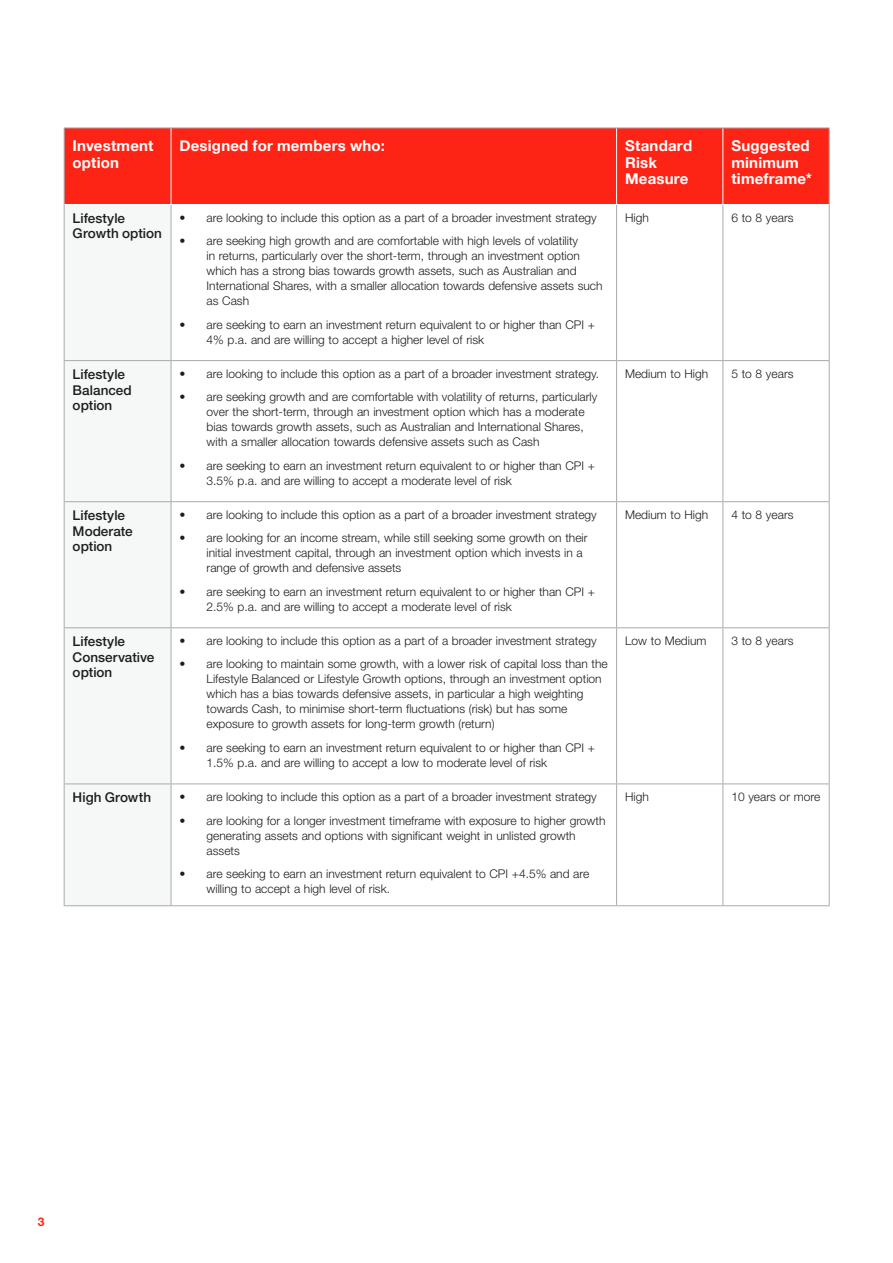
<style>
.page{position:relative;width:893px;height:1263px;background:#fff}
.page>*{position:absolute;margin:0;border:0;box-sizing:border-box;transform-origin:0 0}
._04_Table_Heading{font:700 15px/16.5px "Helvetica Neue";letter-spacing:.015em;color:#fff}
._03_HV_Body_Copy{font:500 13.5px/15.8px "Helvetica Neue LT Std";color:#1d1d1b}
._03_Body_Text{font:300 12px/15px "Helvetica Neue LT Std";color:#1d1d1b}
.t1{font:700 12px "Helvetica Neue LT Std";color:#fd2415}
</style>
<div class="page">
<div style="left:65px;top:129px;width:764px;height:75px;background:#fd2415"></div>
<div style="left:65px;top:205px;width:106px;height:700px;background:#f6f7f7"></div>
<hr style="left:64px;top:128px;width:1px;height:76px;background:#a8aaac">
<hr style="left:64px;top:128px;width:107px;height:1px;background:#a8aaac">
<hr style="left:171px;top:128px;width:1px;height:76px;background:#fff">
<hr style="left:616px;top:128px;width:1px;height:76px;background:#fff">
<hr style="left:722px;top:128px;width:1px;height:76px;background:#fff">
<hr style="left:171px;top:128px;width:446px;height:1px;background:#a8aaac">
<hr style="left:617px;top:128px;width:106px;height:1px;background:#a8aaac">
<hr style="left:723px;top:128px;width:107px;height:1px;background:#a8aaac">
<hr style="left:829px;top:128px;width:1px;height:76px;background:#a8aaac">
<hr style="left:64px;top:204px;width:1px;height:156px;background:#a8aaac">
<hr style="left:171px;top:205px;width:1px;height:155px;background:#a8aaac">
<hr style="left:616px;top:205px;width:1px;height:155px;background:#a8aaac">
<hr style="left:722px;top:205px;width:1px;height:155px;background:#a8aaac">
<hr style="left:829px;top:204px;width:1px;height:156px;background:#a8aaac">
<hr style="left:64px;top:361px;width:1px;height:140px;background:#a8aaac">
<hr style="left:64px;top:502px;width:1px;height:125px;background:#a8aaac">
<hr style="left:64px;top:628px;width:1px;height:155px;background:#a8aaac">
<hr style="left:64px;top:360px;width:107px;height:1px;background:#a8aaac">
<hr style="left:64px;top:501px;width:107px;height:1px;background:#a8aaac">
<hr style="left:64px;top:627px;width:107px;height:1px;background:#a8aaac">
<hr style="left:171px;top:361px;width:1px;height:140px;background:#a8aaac">
<hr style="left:171px;top:502px;width:1px;height:125px;background:#a8aaac">
<hr style="left:171px;top:628px;width:1px;height:155px;background:#a8aaac">
<hr style="left:171px;top:360px;width:446px;height:1px;background:#a8aaac">
<hr style="left:171px;top:501px;width:446px;height:1px;background:#a8aaac">
<hr style="left:171px;top:627px;width:446px;height:1px;background:#a8aaac">
<hr style="left:616px;top:361px;width:1px;height:140px;background:#a8aaac">
<hr style="left:616px;top:502px;width:1px;height:125px;background:#a8aaac">
<hr style="left:616px;top:628px;width:1px;height:155px;background:#a8aaac">
<hr style="left:617px;top:360px;width:106px;height:1px;background:#a8aaac">
<hr style="left:723px;top:360px;width:107px;height:1px;background:#a8aaac">
<hr style="left:722px;top:361px;width:1px;height:140px;background:#a8aaac">
<hr style="left:829px;top:361px;width:1px;height:140px;background:#a8aaac">
<hr style="left:722px;top:502px;width:1px;height:125px;background:#a8aaac">
<hr style="left:829px;top:502px;width:1px;height:125px;background:#a8aaac">
<hr style="left:722px;top:628px;width:1px;height:155px;background:#a8aaac">
<hr style="left:829px;top:628px;width:1px;height:155px;background:#a8aaac">
<hr style="left:617px;top:501px;width:106px;height:1px;background:#a8aaac">
<hr style="left:723px;top:501px;width:107px;height:1px;background:#a8aaac">
<hr style="left:617px;top:627px;width:106px;height:1px;background:#a8aaac">
<hr style="left:723px;top:627px;width:107px;height:1px;background:#a8aaac">
<hr style="left:64px;top:784px;width:1px;height:121px;background:#a8aaac">
<hr style="left:64px;top:783px;width:107px;height:1px;background:#a8aaac">
<hr style="left:171px;top:784px;width:1px;height:121px;background:#a8aaac">
<hr style="left:171px;top:783px;width:446px;height:1px;background:#a8aaac">
<hr style="left:616px;top:784px;width:1px;height:121px;background:#a8aaac">
<hr style="left:617px;top:783px;width:106px;height:1px;background:#a8aaac">
<hr style="left:723px;top:783px;width:107px;height:1px;background:#a8aaac">
<hr style="left:722px;top:784px;width:1px;height:121px;background:#a8aaac">
<hr style="left:829px;top:784px;width:1px;height:121px;background:#a8aaac">
<hr style="left:64px;top:905px;width:107px;height:1px;background:#a8aaac">
<hr style="left:171px;top:905px;width:446px;height:1px;background:#a8aaac">
<hr style="left:617px;top:905px;width:106px;height:1px;background:#a8aaac">
<hr style="left:723px;top:905px;width:107px;height:1px;background:#a8aaac">
<p class="_04_Table_Heading" style="left:73px;top:138px;width:82px">Investment option</p>
<p class="_04_Table_Heading" style="left:180px;top:138px;width:207px">Designed for members who:</p>
<p class="_04_Table_Heading" style="left:625px;top:138px;width:69px">Standard<br>Risk<br>Measure</p>
<p class="_04_Table_Heading" style="left:731px;top:138px;width:82px">Suggested minimum timeframe*</p>
<p class="_03_HV_Body_Copy" style="left:73px;top:210px;width:91px">Lifestyle<br>Growth option</p>
<p class="_03_Body_Text" style="left:180px;top:210px;width:419px">• are looking to include this option as a part of a broader investment strategy</p>
<p class="_03_Body_Text" style="left:625px;top:210px;width:25px">High</p>
<p class="_03_Body_Text" style="left:731px;top:210px;width:64px">6 to 8 years</p>
<p class="_03_Body_Text" style="left:207px;top:233px;width:397px;text-indent:-27px">• are seeking high growth and are comfortable with high levels of volatility<br>in returns, particularly over the short-term, through an investment option which has a strong bias towards growth assets, such as Australian and International Shares, with a smaller allocation towards defensive assets such as Cash</p>
<p class="_03_Body_Text" style="left:207px;top:317px;width:390px;text-indent:-27px">• are seeking to earn an investment return equivalent to or higher than CPI +<br>4% p.a. and are willing to accept a higher level of risk</p>
<p class="_03_HV_Body_Copy" style="left:73px;top:366px;width:61px">Lifestyle<br>Balanced option</p>
<p class="_03_Body_Text" style="left:180px;top:366px;width:421px">• are looking to include this option as a part of a broader investment strategy.</p>
<p class="_03_Body_Text" style="left:207px;top:389px;width:392px;text-indent:-27px">• are seeking growth and are comfortable with volatility of returns, particularly over the short-term, through an investment option which has a moderate bias towards growth assets, such as Australian and International Shares, with a smaller allocation towards defensive assets such as Cash</p>
<p class="_03_Body_Text" style="left:207px;top:458px;width:390px;text-indent:-27px">• are seeking to earn an investment return equivalent to or higher than CPI +<br>3.5% p.a. and are willing to accept a moderate level of risk</p>
<p class="_03_HV_Body_Copy" style="left:73px;top:507px;width:62px">Lifestyle<br>Moderate option</p>
<p class="_03_Body_Text" style="left:180px;top:507px;width:419px">• are looking to include this option as a part of a broader investment strategy</p>
<p class="_03_Body_Text" style="left:207px;top:530px;width:383px;text-indent:-27px">• are looking for an income stream, while still seeking some growth on their initial investment capital, through an investment option which invests in a range of growth and defensive assets</p>
<p class="_03_Body_Text" style="left:207px;top:584px;width:390px;text-indent:-27px">• are seeking to earn an investment return equivalent to or higher than CPI +<br>2.5% p.a. and are willing to accept a moderate level of risk</p>
<p class="_03_HV_Body_Copy" style="left:73px;top:633px;width:83px">Lifestyle<br>Conservative option</p>
<p class="_03_Body_Text" style="left:180px;top:633px;width:419px">• are looking to include this option as a part of a broader investment strategy</p>
<p class="_03_Body_Text" style="left:207px;top:656px;width:403px;text-indent:-27px">• are looking to maintain some growth, with a lower risk of capital loss than the Lifestyle Balanced or Lifestyle Growth options, through an investment option which has a bias towards defensive assets, in particular a high weighting towards Cash, to minimise short-term fluctuations (risk) but has some exposure to growth assets for long-term growth (return)</p>
<p class="_03_Body_Text" style="left:207px;top:740px;width:390px;text-indent:-27px">• are seeking to earn an investment return equivalent to or higher than CPI +<br>1.5% p.a. and are willing to accept a low to moderate level of risk</p>
<p class="_03_HV_Body_Copy" style="left:73px;top:789px;width:80px">High Growth</p>
<p class="_03_Body_Text" style="left:180px;top:789px;width:419px">• are looking to include this option as a part of a broader investment strategy</p>
<p class="_03_Body_Text" style="left:207px;top:812px;width:400px;text-indent:-27px">• are looking for a longer investment timeframe with exposure to higher growth generating assets and options with significant weight in unlisted growth assets</p>
<p class="_03_Body_Text" style="left:207px;top:866px;width:384px;text-indent:-27px">• are seeking to earn an investment return equivalent to CPI +4.5% and are willing to accept a high level of risk.</p>
<p class="_03_Body_Text" style="left:625px;top:366px;width:85px">Medium to High</p>
<p class="_03_Body_Text" style="left:731px;top:366px;width:64px">5 to 8 years</p>
<p class="_03_Body_Text" style="left:625px;top:507px;width:85px">Medium to High</p>
<p class="_03_Body_Text" style="left:731px;top:507px;width:64px">4 to 8 years</p>
<p class="_03_Body_Text" style="left:625px;top:633px;width:83px">Low to Medium</p>
<p class="_03_Body_Text" style="left:731px;top:633px;width:64px">3 to 8 years</p>
<p class="_03_Body_Text" style="left:625px;top:789px;width:25px">High</p>
<p class="_03_Body_Text" style="left:731px;top:789px;width:90px">10 years or more</p>
<p class="t1" style="left:38px;top:1214px;width:8px">3</p>
</div>
